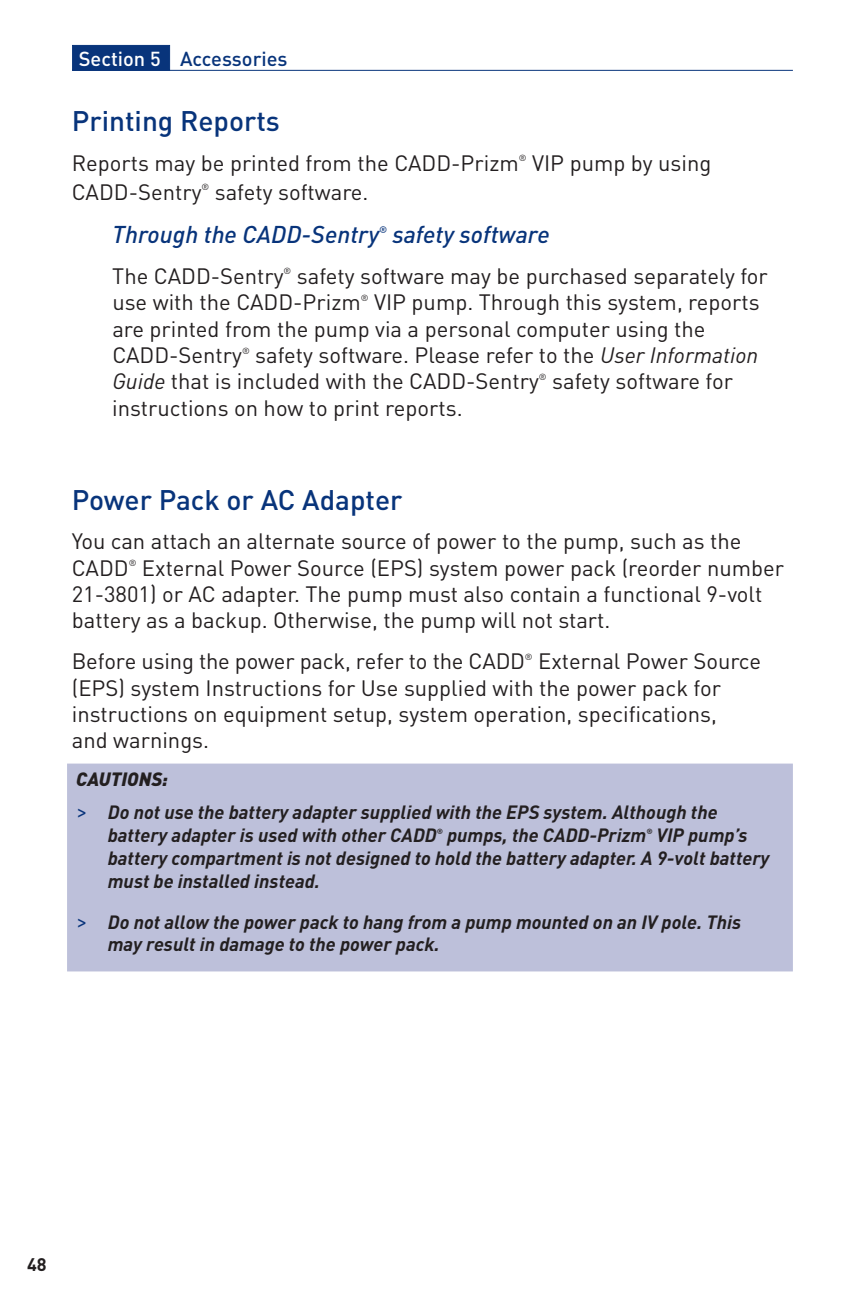
<style>
.page{position:relative;width:865px;height:1297px;background:#fff}
.page>*{position:absolute;margin:0;border:0;box-sizing:border-box;transform-origin:0 0}
.t1{font:500 28px "DIN";color:#08347b}
.t2{font:italic 500 24px "DIN";color:#08347b}
.t3{font:22px/26.4px "DIN";color:#231f20}
.t4{font:500 20px "DIN";color:#08347b}
.t5{font:italic 700 19px/22.8px "DIN";color:#231f20}
.t6{font:700 18px "DIN";color:#231f20}
.t7{font:italic 500 9.6px "DIN";color:#08347b}
.t8{font:8.8px "DIN";color:#231f20}
.t9{font:italic 700 7.6px "DIN";color:#231f20}
.s1{color:#fff}
.s2{font-style:italic}
.s3{font-weight:900}
.s4{font-weight:400;font-style:normal;font-size:22px;color:#08347b}
</style>
<div class="page">
<div style="left:72px;top:45px;width:98px;height:26px;background:#08347b"></div>
<hr style="left:72px;top:70px;width:720px;height:1px;background:#08347b">
<div style="left:67px;top:763px;width:725px;height:208px;background:#bdc0da;border:2px solid #bdc0da"></div>
<p class="t4" style="left:79px;top:46px;width:210px"><span class="s1">Section 5</span> Accessories</p>
<p class="t1" style="left:72px;top:103px;width:209px">Printing Reports</p>
<p class="t3" style="left:72px;top:149px;width:448px">Reports may be printed from the CADD-Prizm</p>
<p class="t8" style="left:518px;top:153px;width:9px">®</p>
<p class="t3" style="left:531px;top:149px;width:181px">VIP pump by using</p>
<p class="t3" style="left:72px;top:178px;width:131px">CADD-Sentry</p>
<p class="t8" style="left:201px;top:181px;width:9px">®</p>
<p class="t3" style="left:215px;top:178px;width:155px">safety software.</p>
<p class="t2" style="left:112px;top:219px;width:268px">Through the CADD-Sentry</p>
<p class="t7" style="left:379px;top:223px;width:9px">®</p>
<p class="t2" style="left:392px;top:219px;width:159px">safety software</p>
<p class="t3" style="left:112px;top:262px;width:173px">The CADD-Sentry</p>
<p class="t8" style="left:283px;top:265px;width:9px">®</p>
<p class="t3" style="left:112px;top:262px;width:656px;text-indent:184px">safety software may be purchased separately for use with the CADD-Prizm</p>
<p class="t8" style="left:360px;top:292px;width:9px">®</p>
<p class="t3" style="left:112px;top:288px;width:648px;text-indent:261px">VIP pump. Through this system, reports are printed from the pump via a personal computer using the<br>CADD-Sentry</p>
<p class="t8" style="left:242px;top:345px;width:9px">®</p>
<p class="t3" style="left:112px;top:341px;width:647px;text-indent:143px">safety software. Please refer to the <span class="s2">User Information<br>Guide</span> that is included with the CADD-Sentry</p>
<p class="t8" style="left:538px;top:371px;width:9px">®</p>
<p class="t3" style="left:552px;top:368px;width:182px">safety software for</p>
<p class="t3" style="left:112px;top:394px;width:351px">instructions on how to print reports.</p>
<p class="t1" style="left:72px;top:481px;width:332px">Power Pack or AC Adapter</p>
<p class="t3" style="left:72px;top:527px;width:671px">You can attach an alternate source of power to the pump, such as the<br>CADD</p>
<p class="t3" style="left:72px;top:554px;width:713px;text-indent:70px">External Power Source (EPS) system power pack (reorder number<br>21-3801) or AC adapter. The pump must also contain a functional 9-volt battery as a backup. Otherwise, the pump will not start.</p>
<p class="t3" style="left:72px;top:647px;width:454px">Before using the power pack, refer to the CADD</p>
<p class="t8" style="left:524px;top:651px;width:9px">®</p>
<p class="t8" style="left:129px;top:557px;width:9px">®</p>
<p class="t3" style="left:72px;top:647px;width:690px;text-indent:466px">External Power Source (EPS) system Instructions for Use supplied with the power pack for instructions on equipment setup, system operation, specifications,<br>and warnings.</p>
<p class="t5" style="left:76px;top:761px;width:642px;line-height:33.6px"><span class="s3">CAUTIONS:<br></span><span class="s4">&gt;</span> Do not use the battery adapter supplied with the EPS system. Although the</p>
<p class="t5" style="left:108px;top:822px;width:330px">battery adapter is used with other CADD</p>
<p class="t9" style="left:436px;top:826px;width:8px">®</p>
<p class="t5" style="left:447px;top:822px;width:200px">pumps, the CADD-Prizm</p>
<p class="t9" style="left:646px;top:826px;width:8px">®</p>
<p class="t5" style="left:108px;top:822px;width:662px;text-indent:548px">VIP pump’s battery compartment is not designed to hold the battery adapter. A 9-volt battery must be installed instead.</p>
<p class="t5" style="left:108px;top:909px;width:634px;text-indent:-31px"><span class="s4">&gt;</span> Do not allow the power pack to hang from a pump mounted on an IV pole. This may result in damage to the power pack.</p>
<p class="t6" style="left:27px;top:1251px;width:21px">48</p>
</div>
